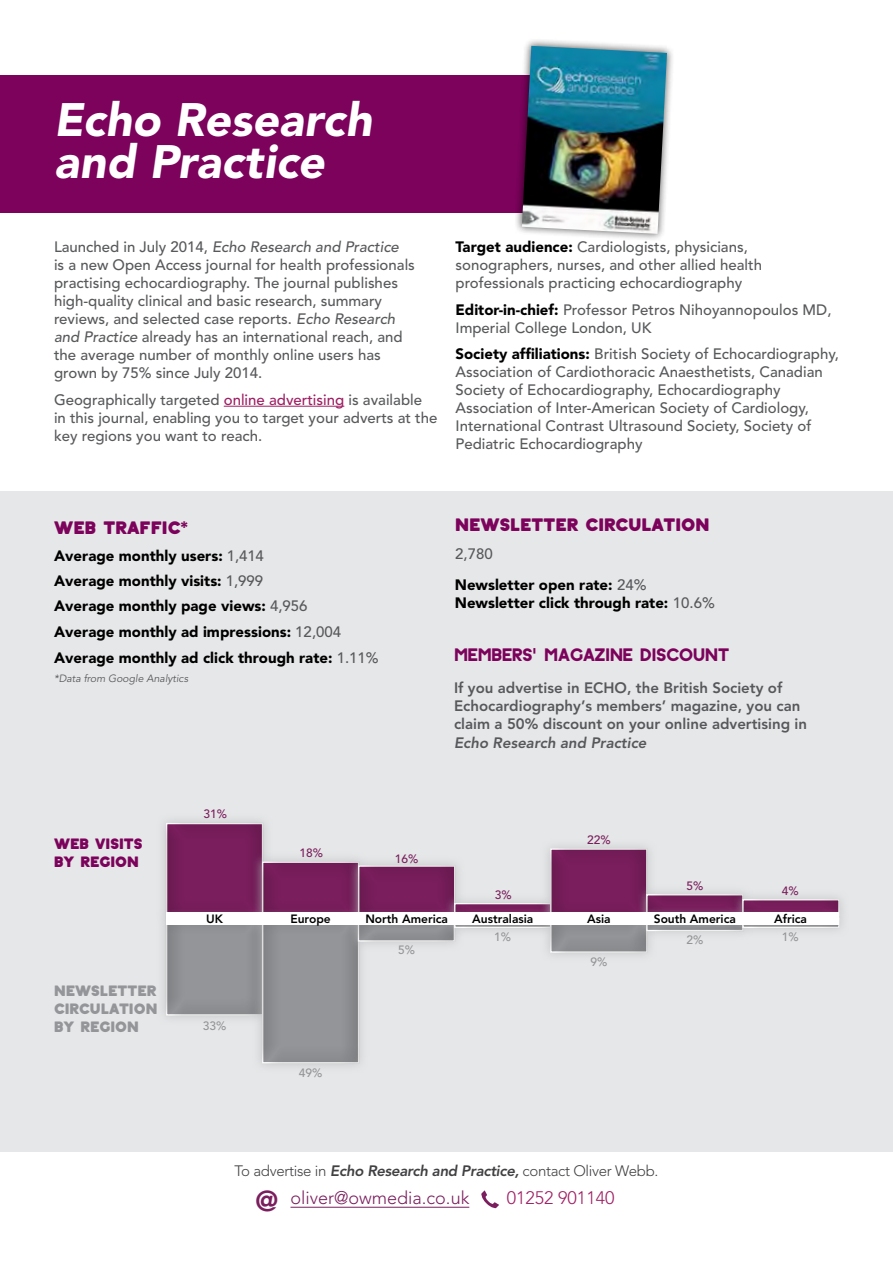
<style>
.page{position:relative;width:893px;height:1263px;background:#fff}
.page>*{position:absolute;margin:0;border:0;box-sizing:border-box;transform-origin:0 0}
.t1{font:italic 900 46.5px/42px "Avenir";color:#fff}
.t2{font:700 18px "Ephesus demo Extra";color:#7c025c}
.t3{font:700 18px "Ephesus";color:#7c025c}
.t4{font:300 18px "Avenir";color:#7a1e5d}
.t5{font:300 18px "Avenir LT Std";color:#9e1f63}
.t6{font:500 15px/18px "Avenir";color:#58595b}
.t7{font:900 15px/25.7px "Avenir";color:#000}
.t8{font:800 15px/18px "Avenir LT Std";color:#57585b}
.t9{font:300 15px "Avenir";letter-spacing:-.02em;color:#414042}
.t10{font:900 15px/18px "Avenir LT Std";color:#000}
.t11{font:700 15px/18px "Ephesus demo Extra";color:#939598;text-align:justify}
.t12{font:italic 800 15px "Avenir LT Std";color:#57585b}
.t13{font:700 15px/18px "Ephesus demo Extra";color:#7c025c}
.t14{font:800 12px "Avenir";color:#000}
.t15{font:500 12px "Avenir";color:#7a1e5d}
.t16{font:500 12px "Avenir";color:#939598}
.t17{font:italic 10.5px "Avenir";color:#58595b}
.s1{font-style:italic}
.s2{color:#9e1f63}
.s3{font-weight:900;color:#000}
.s4{font-family:"Gotham";font-weight:900}
.s5{font-weight:500;color:#58595b}
.s6{font-weight:500;color:#57585b}
.s7{font-weight:800;font-style:italic}
.s8{font-weight:800;font-size:28.5px}
</style>
<div class="page">
<div style="left:0;top:75px;width:610px;height:137px;background:#7c025c"></div>
<hr style="left:224px;top:406px;width:120px;height:1px;background:#9e1f63">
<svg style="left:481px;top:1190px;width:18px;height:18px"></svg>
<hr style="left:290px;top:1207px;width:179px;height:1px;background:#7a1e5d">
<div style="left:514px;top:38px;width:161px;height:204px;background:#000;opacity:.65"></div>
<img style="left:522px;top:46px;width:145px;height:188px">
<div style="left:0;top:491px;width:893px;height:661px;background:#e6e7e8"></div>
<div style="left:156px;top:813px;width:117px;height:115px;background:#e2e3e5"></div>
<div style="left:166px;top:818px;width:103px;height:102px;background:#000;opacity:.35"></div>
<div style="left:252px;top:851px;width:117px;height:77px;background:#bcbec0;opacity:.75"></div>
<div style="left:261px;top:860px;width:101px;height:60px;background:#000;opacity:.35"></div>
<div style="left:348px;top:855px;width:117px;height:73px;background:#bcbec0;opacity:.75"></div>
<div style="left:357px;top:865px;width:100px;height:56px;background:#000;opacity:.35"></div>
<div style="left:445px;top:893px;width:116px;height:32px;background:#bcbec0;opacity:.75"></div>
<div style="left:454px;top:901px;width:100px;height:17px;background:#000;opacity:.35"></div>
<div style="left:540px;top:838px;width:117px;height:90px;background:#bcbec0;opacity:.75"></div>
<div style="left:550px;top:843px;width:103px;height:78px;background:#000;opacity:.35"></div>
<div style="left:636px;top:884px;width:117px;height:43px;background:#bcbec0;opacity:.75"></div>
<div style="left:645px;top:893px;width:101px;height:27px;background:#000;opacity:.35"></div>
<div style="left:732px;top:889px;width:117px;height:37px;background:#bcbec0;opacity:.75"></div>
<div style="left:741px;top:898px;width:100px;height:21px;background:#000;opacity:.35"></div>
<div style="left:156px;top:908px;width:117px;height:117px;background:#bcbec0;opacity:.75"></div>
<div style="left:166px;top:916px;width:100px;height:100px;background:#000;opacity:.35"></div>
<div style="left:252px;top:907px;width:117px;height:166px;background:#bcbec0;opacity:.75"></div>
<div style="left:261px;top:916px;width:101px;height:148px;background:#000;opacity:.35"></div>
<div style="left:348px;top:908px;width:117px;height:43px;background:#bcbec0;opacity:.75"></div>
<div style="left:356px;top:916px;width:101px;height:27px;background:#000;opacity:.35"></div>
<div style="left:445px;top:908px;width:116px;height:30px;background:#bcbec0;opacity:.75"></div>
<div style="left:454px;top:915px;width:100px;height:13px;background:#000;opacity:.35"></div>
<div style="left:540px;top:910px;width:117px;height:53px;background:#bcbec0;opacity:.75"></div>
<div style="left:550px;top:916px;width:103px;height:41px;background:#000;opacity:.35"></div>
<div style="left:637px;top:907px;width:116px;height:34px;background:#bcbec0;opacity:.75"></div>
<div style="left:645px;top:913px;width:101px;height:20px;background:#000;opacity:.35"></div>
<div style="left:733px;top:908px;width:116px;height:30px;background:#bcbec0;opacity:.75"></div>
<div style="left:741px;top:915px;width:100px;height:13px;background:#000;opacity:.35"></div>
<div style="left:166px;top:912px;width:672px;height:12px;background:#fff"></div>
<h1 class="t1" style="left:54px;top:98px;width:320px">Echo Research and Practice</h1>
<p class="t6" style="left:54px;top:238px;width:362px">Launched in July 2014, <span class="s1">Echo Research and Practice<br></span>is a new Open Access journal for health professionals practising echocardiography. The journal publishes high-quality clinical and basic research, summary reviews, and selected case reports. <span class="s1">Echo Research and Practice</span> already has an international reach, and the average number of monthly online users has grown by 75% since July 2014.</p>
<p class="t6" style="left:54px;top:391px;width:385px">Geographically targeted <span class="s2">online advertising</span> is available in this journal, enabling you to target your adverts at the key regions you want to reach.</p>
<p class="t6" style="left:455px;top:238px;width:308px"><span class="s3">Target audience:</span> Cardiologists, physicians, sonographers, nurses, and other allied health professionals practicing echocardiography</p>
<p class="t6" style="left:455px;top:301px;width:377px"><span class="s3">Editor-in-chief:</span> Professor Petros Nihoyannopoulos MD,<br>Imperial College London, UK</p>
<p class="t6" style="left:455px;top:345px;width:385px"><span class="s3">Society affiliations:</span> British Society of Echocardiography, Association of Cardiothoracic Anaesthetists, Canadian Society of Echocardiography, Echocardiography Association of Inter-American Society of Cardiology, International Contrast Ultrasound Society, Society of Pediatric Echocardiography</p>
<p class="t2" style="left:54px;top:517px;width:136px">WEB TRAFFIC<span class="s4">*</span></p>
<p class="t7" style="left:54px;top:542px;width:326px">Average monthly users: <span class="s5">1,414<br></span>Average monthly visits: <span class="s5">1,999<br></span>Average monthly page views: <span class="s5">4,956<br></span>Average monthly ad impressions: <span class="s5">12,004<br></span>Average monthly ad click through rate: <span class="s5">1.11%</span></p>
<p class="t17" style="left:54px;top:672px;width:136px">*Data from Google Analytics</p>
<p class="t2" style="left:455px;top:515px;width:256px">NEWSLETTER CIRCULATION</p>
<p class="t6" style="left:455px;top:546px;width:39px">2,780</p>
<p class="t10" style="left:455px;top:576px;width:261px">Newsletter open rate: <span class="s6">24%<br></span>Newsletter click through rate: <span class="s6">10.6%</span></p>
<p class="t3" style="left:454px;top:644px;width:276px">MEMBERS' MAGAZINE DISCOUNT</p>
<p class="t8" style="left:454px;top:679px;width:355px">If you advertise in ECHO, the British Society of<br>Echocardiography’s members’ magazine, you can claim a 50% discount on your online advertising in</p>
<p class="t12" style="left:454px;top:733px;width:194px">Echo Research and Practice</p>
<p class="t15" style="left:204px;top:807px;width:25px">31%</p>
<p class="t13" style="left:54px;top:834px;width:90px">WEB VISITS<br>BY REGION</p>
<p class="t15" style="left:300px;top:846px;width:25px">18%</p>
<p class="t15" style="left:395px;top:852px;width:25px">16%</p>
<p class="t15" style="left:587px;top:833px;width:25px">22%</p>
<p class="t15" style="left:495px;top:888px;width:18px">3%</p>
<p class="t15" style="left:686px;top:879px;width:18px">5%</p>
<p class="t15" style="left:782px;top:884px;width:18px">4%</p>
<p class="t14" style="left:206px;top:911px;width:18px">UK</p>
<p class="t14" style="left:290px;top:911px;width:42px">Europe</p>
<p class="t14" style="left:365px;top:911px;width:84px">North America</p>
<p class="t14" style="left:472px;top:911px;width:63px">Australasia</p>
<p class="t14" style="left:587px;top:911px;width:25px">Asia</p>
<p class="t14" style="left:654px;top:911px;width:84px">South America</p>
<p class="t14" style="left:774px;top:911px;width:34px">Africa</p>
<p class="t11" style="left:54px;top:981px;width:105px">NEWSLETTER CIRCULATION BY REGION</p>
<p class="t16" style="left:203px;top:1019px;width:25px">33%</p>
<p class="t16" style="left:299px;top:1065px;width:25px">49%</p>
<p class="t16" style="left:398px;top:943px;width:18px">5%</p>
<p class="t16" style="left:494px;top:930px;width:18px">1%</p>
<p class="t16" style="left:590px;top:955px;width:18px">9%</p>
<p class="t16" style="left:686px;top:933px;width:18px">2%</p>
<p class="t16" style="left:782px;top:930px;width:18px">1%</p>
<p class="t9" style="left:234px;top:1162px;width:425px">To advertise in <span class="s7">Echo Research and Practice,</span> contact Oliver Webb.</p>
<p class="t4" style="left:255px;top:1187px;width:215px"><span class="s8">@</span> oliver@owmedia.co.uk</p>
<p class="t5" style="left:507px;top:1187px;width:109px">01252 901140</p>
</div>
